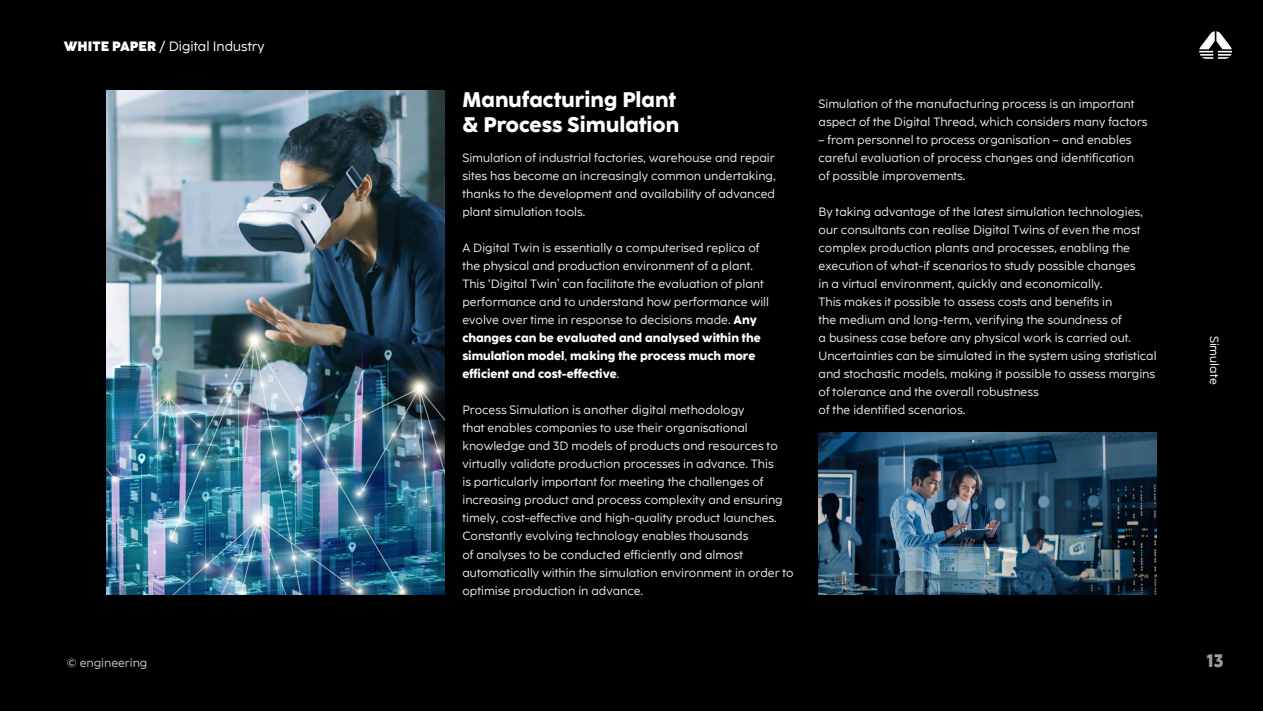
<style>
.page{position:relative;width:1263px;height:711px;background:#fff}
.page>*{position:absolute;margin:0;border:0;box-sizing:border-box;transform-origin:0 0}
.t1{font:800 21px/25.2px "Coco Eng";color:#fff}
.t2{font:800 18px "Coco Eng";color:#9d9d9c}
.t3{font:13.5px "Coco Eng";color:#fff}
.t4{font:12px/18px "Coco Eng";color:#eaeef3}
.t5{font:12px "Coco Eng";color:#c6c6c6}
.t6{font:12px "Coco Eng";color:#fff}
.s1{font-weight:800}
.s2{font-weight:800;color:#fff}
</style>
<div class="page">
<div style="left:0;top:0;width:1263px;height:710px;background:#000"></div>
<img style="left:818px;top:432px;width:339px;height:162px">
<img style="left:106px;top:90px;width:338px;height:504px">
<svg style="left:1199px;top:31px;width:33px;height:28px"></svg>
<p class="t3" style="left:64px;top:38px;width:202px"><span class="s1">WHITE PAPER</span> / Digital Industry</p>
<p class="t5" style="left:67px;top:654px;width:82px">© engineering</p>
<h1 class="t1" style="left:462px;top:85px;width:218px">Manufacturing Plant &amp; Process Simulation</h1>
<p class="t4" style="left:462px;top:148px;width:315px;text-align:justify">Simulation of industrial factories, warehouse and repair sites has become an increasingly common undertaking, thanks to the development and availability of advanced plant simulation tools.</p>
<p class="t4" style="left:462px;top:238px;width:308px">A Digital Twin is essentially a computerised replica of the physical and production environment of a plant.<br>This ‘Digital Twin’ can facilitate the evaluation of plant performance and to understand how performance will evolve over time in response to decisions made. <span class="s2">Any changes can be evaluated and analysed within the simulation model</span>, <span class="s2">making the process much more efficient and cost-effective</span>.</p>
<p class="t4" style="left:462px;top:400px;width:333px">Process Simulation is another digital methodology<br>that enables companies to use their organisational knowledge and 3D models of products and resources to virtually validate production processes in advance. This<br>is particularly important for meeting the challenges of increasing product and process complexity and ensuring timely, cost-effective and high-quality product launches.<br>Constantly evolving technology enables thousands<br>of analyses to be conducted efficiently and almost automatically within the simulation environment in order to optimise production in advance.</p>
<p class="t4" style="left:818px;top:94px;width:330px">Simulation of the manufacturing process is an important aspect of the Digital Thread, which considers many factors</p>
<p class="t4" style="left:818px;top:130px;width:317px">– from personnel to process organisation – and enables careful evaluation of process changes and identification of possible improvements.</p>
<p class="t4" style="left:818px;top:202px;width:340px">By taking advantage of the latest simulation technologies, our consultants can realise Digital Twins of even the most complex production plants and processes, enabling the execution of what-if scenarios to study possible changes<br>in a virtual environment, quickly and economically.<br>This makes it possible to assess costs and benefits in<br>the medium and long-term, verifying the soundness of<br>a business case before any physical work is carried out.<br>Uncertainties can be simulated in the system using statistical and stochastic models, making it possible to assess margins of tolerance and the overall robustness<br>of the identified scenarios.</p>
<p class="t6" style="left:1222px;top:335px;width:50px;rotate:90deg">Simulate</p>
<h2 class="t2" style="left:1207px;top:647px;width:18px">13</h2>
</div>
